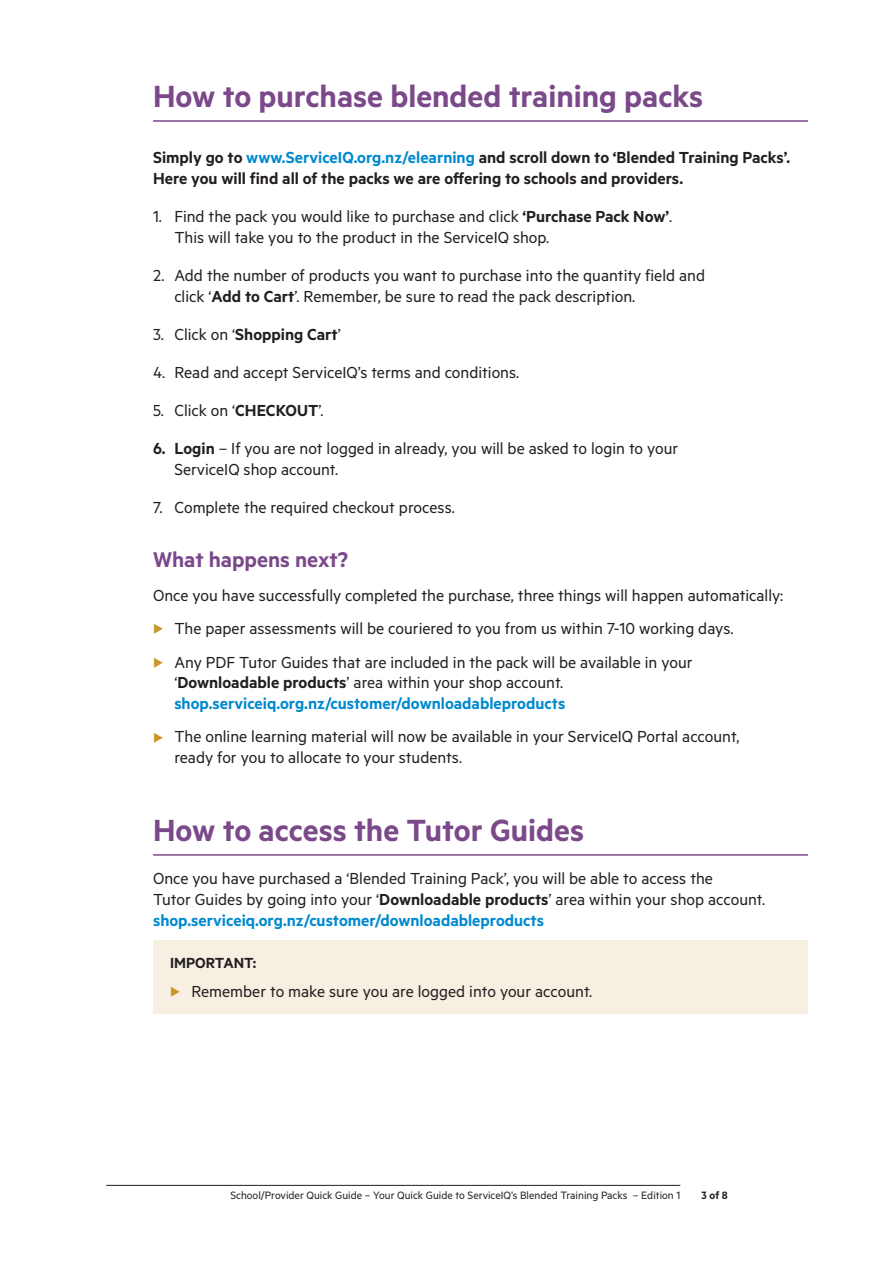
<style>
.page{position:relative;width:893px;height:1263px;background:#fff}
.page>*{position:absolute;margin:0;border:0;box-sizing:border-box;transform-origin:0 0}
.t1{font:600 34.5px "Metric";color:#7b488a}
.t2{font:600 24px "Metric";color:#7b488a}
.t3{font:18px/21px "Metric";color:#231f20}
.t4{font:600 18px/21px "Metric";color:#231f20}
.t5{font:600 16.5px "Metric";color:#231f20}
.t6{font:12px "Metric";color:#231f20}
.t7{font:600 12px "Metric";color:#231f20}
.s1{color:#0089cf}
.s2{font-weight:600}
.s3{font-weight:400}
.s4{color:#c79626}
.s5{font-weight:600;color:#0089cf}
</style>
<div class="page">
<hr style="left:106px;top:1185px;width:574px;height:1px;background:#231f20">
<hr style="left:153px;top:120px;width:655px;height:2px;background:#7b488a">
<hr style="left:153px;top:854px;width:655px;height:2px;background:#7b488a">
<div style="left:153px;top:940px;width:655px;height:74px;background:#f7f0e2"></div>
<h1 class="t1" style="left:153px;top:76px;width:551px">How to purchase blended training packs</h1>
<p class="t4" style="left:153px;top:146px;width:639px">Simply go to <span class="s1">www.ServiceIQ.org.nz/elearning</span> and scroll down to ‘Blended Training Packs’.<br>Here you will find all of the packs we are offering to schools and providers.</p>
<p class="t3" style="left:174px;top:205px;width:500px;text-indent:-21px">1. Find the pack you would like to purchase and click <span class="s2">‘Purchase Pack Now’</span>.<br>This will take you to the product in the ServiceIQ shop.</p>
<p class="t3" style="left:174px;top:264px;width:532px;text-indent:-21px">2. Add the number of products you want to purchase into the quantity field and click ‘<span class="s2">Add to Cart</span>’. Remember, be sure to read the pack description.</p>
<p class="t4" style="left:153px;top:323px;width:189px"><span class="s3">3. Click on ‘</span>Shopping Cart<span class="s3">’</span></p>
<p class="t3" style="left:153px;top:361px;width:368px">4. Read and accept ServiceIQ’s terms and conditions.</p>
<p class="t3" style="left:153px;top:399px;width:172px">5. Click on ‘<span class="s2">CHECKOUT</span>’.</p>
<p class="t3" style="left:174px;top:437px;width:505px;text-indent:-21px"><span class="s2">6. Login</span> – If you are not logged in already, you will be asked to login to your<br>ServiceIQ shop account.</p>
<p class="t3" style="left:153px;top:496px;width:303px">7. Complete the required checkout process.</p>
<h2 class="t2" style="left:153px;top:545px;width:197px">What happens next?</h2>
<p class="t3" style="left:153px;top:584px;width:632px">Once you have successfully completed the purchase, three things will happen automatically:</p>
<p class="t3" style="left:153px;top:617px;width:582px"><span class="s4">◆</span> The paper assessments will be couriered to you from us within 7-10 working days.</p>
<p class="t3" style="left:174px;top:651px;width:520px;text-indent:-21px"><span class="s4">◆</span> Any PDF Tutor Guides that are included in the pack will be available in your ‘<span class="s2">Downloadable products</span>’ area within your shop account. <span class="s5">shop.serviceiq.org.nz/customer/downloadableproducts</span></p>
<p class="t3" style="left:174px;top:726px;width:567px;text-indent:-21px"><span class="s4">◆</span> The online learning material will now be available in your ServiceIQ Portal account, ready for you to allocate to your students.</p>
<h1 class="t1" style="left:153px;top:810px;width:432px">How to access the Tutor Guides</h1>
<p class="t3" style="left:153px;top:867px;width:614px">Once you have purchased a ‘Blended Training Pack’, you will be able to access the<br>Tutor Guides by going into your ‘<span class="s2">Downloadable products</span>’ area within your shop account. <span class="s5">shop.serviceiq.org.nz/customer/downloadableproducts</span></p>
<p class="t5" style="left:170px;top:953px;width:88px">IMPORTANT:</p>
<p class="t3" style="left:170px;top:980px;width:424px"><span class="s4">◆</span> Remember to make sure you are logged into your account.</p>
<p class="t6" style="left:230px;top:1188px;width:451px">School/Provider Quick Guide – Your Quick Guide to ServiceIQ’s Blended Training Packs – Edition 1</p>
<p class="t7" style="left:702px;top:1187px;width:28px">3 of 8</p>
</div>
